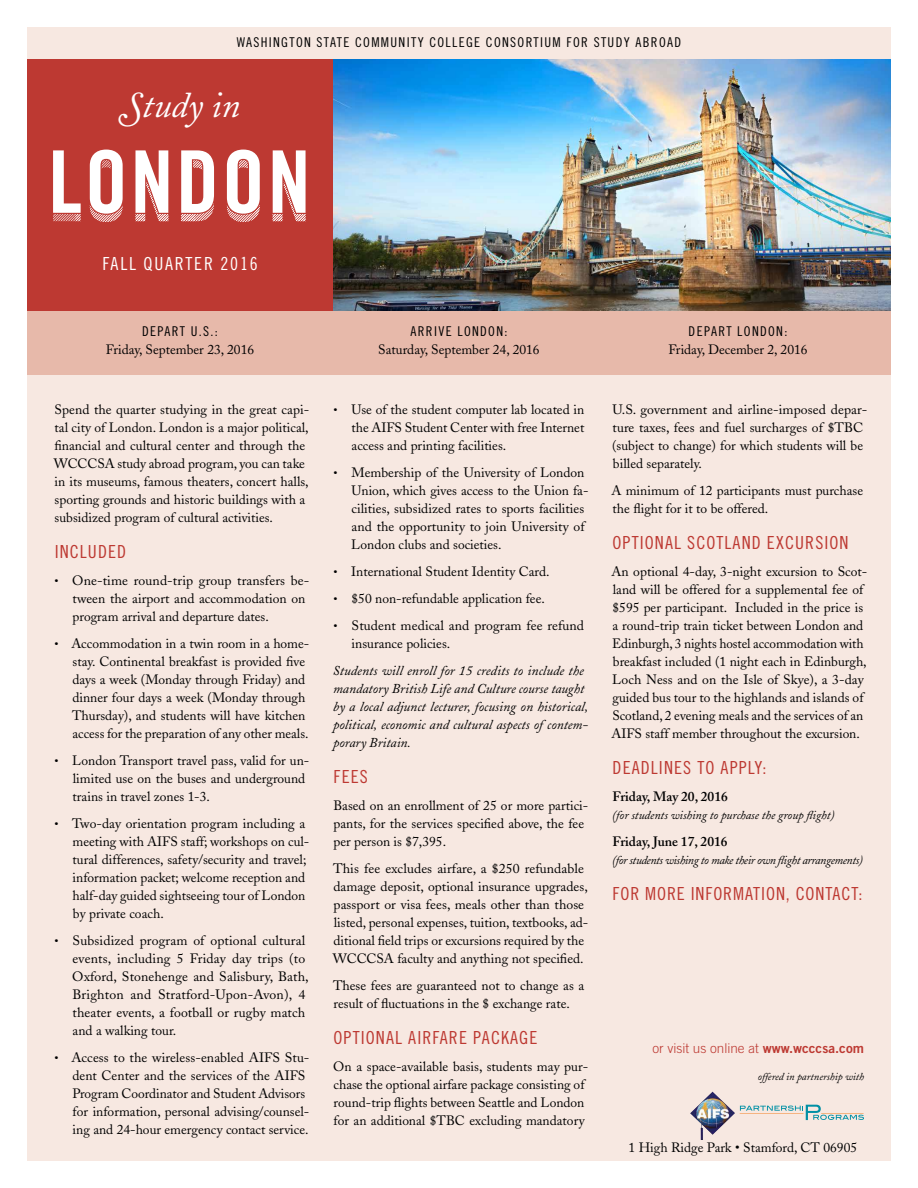
<style>
.page{position:relative;width:918px;height:1188px;background:#fff}
.page>*{position:absolute;margin:0;border:0;box-sizing:border-box;transform-origin:0 0}
.t1{font:italic 36px "Adobe Caslon";color:#fff}
.t2{font:18px "Trade Gothic Cond Eighteen";letter-spacing:.06em;color:#bd3932}
.t3{font:18px "Trade Gothic Cond Eighteen";letter-spacing:.1em;color:#fff}
.t4{font:13.5px/18px "Adobe Caslon";color:#000}
.t5{font:italic 13.5px/18px "Adobe Caslon";color:#000}
.t6{font:13.5px "Trade Gothic Cond Eighteen";letter-spacing:.1em;color:#000}
.t7{font:600 13.5px "Adobe Caslon";color:#000}
.t8{font:300 13.5px "Trade Gothic";color:#bd3932}
.t9{font:italic 12px "Adobe Caslon";letter-spacing:-.03em;color:#000}
.t10{font:italic 12px "Adobe Caslon";color:#000}
.t11{font:italic 10.5px "Adobe Caslon";color:#000}
.s1{font-family:"Adobe Caslon Swash"}
.s2{font-size:12px}
.s3{font-family:"Trade Gothic Bold Two";font-weight:400}
</style>
<div class="page">
<div style="left:27px;top:27px;width:864px;height:158px;background:#f7e8e1"></div>
<div style="left:27px;top:273px;width:864px;height:888px;background:#f7e8e1"></div>
<div style="left:27px;top:69px;width:864px;height:305px;background:#e7b9aa"></div>
<img style="left:333px;top:59px;width:558px;height:251px">
<div style="left:27px;top:59px;width:306px;height:251px;background:#bd3932"></div>
<img style="left:690px;top:1092px;width:45px;height:48px">
<svg style="left:740px;top:1105px;width:124px;height:15px"></svg>
<hr style="left:740px;top:1113px;width:64px;height:1px;background:#f58225">
<hr style="left:821px;top:1113px;width:43px;height:1px;background:#f58225">
<svg style="left:53px;top:150px;width:253px;height:72px"></svg>
<p class="t6" style="left:237px;top:34px;width:446px">WASHINGTON STATE COMMUNITY COLLEGE CONSORTIUM FOR STUDY ABROAD</p>
<h1 class="t1" style="left:120px;top:85px;width:122px"><span class="s1">S</span>tudy in</h1>
<h2 class="t3" style="left:102px;top:253px;width:157px">FALL QUARTER 2016</h2>
<p class="t6" style="left:142px;top:323px;width:77px">DEPART U.S.:</p>
<p class="t4" style="left:106px;top:340px;width:150px">Friday, September 23, 2016</p>
<p class="t4" style="left:54px;top:401px;width:257px">Spend the quarter studying in the great capi&shy;tal city of London. London is a major political, financial and cultural center and through the WCCCSA study abroad program, you can take in its museums, famous theaters, concert halls, sporting grounds and historic buildings with a subsidized program of cultural activities.</p>
<h2 class="t2" style="left:55px;top:541px;width:73px">INCLUDED</h2>
<p class="t4" style="left:73px;top:572px;width:238px;text-indent:-18px"><span class="s2">•</span> One-time round-trip group transfers be&shy;tween the airport and accommodation on program arrival and departure dates.</p>
<p class="t4" style="left:72px;top:635px;width:239px;text-indent:-18px"><span class="s2">•</span> Accommodation in a twin room in a home&shy;stay. Continental breakfast is provided five days a week (Monday through Friday) and dinner four days a week (Monday through Thursday), and students will have kitchen access for the preparation of any other meals.</p>
<p class="t4" style="left:73px;top:752px;width:238px;text-indent:-18px"><span class="s2">•</span> London Transport travel pass, valid for un&shy;limited use on the buses and underground trains in travel zones 1-3.</p>
<p class="t4" style="left:72px;top:815px;width:238px;text-indent:-18px"><span class="s2">•</span> Two-day orientation program including a meeting with AIFS staff; workshops on cul&shy;tural differences, safety/security and travel; information packet; welcome reception and half-day guided sightseeing tour of London by private coach.</p>
<p class="t4" style="left:72px;top:932px;width:238px;text-indent:-18px"><span class="s2">•</span> Subsidized program of optional cultural events, including 5 Friday day trips (to Oxford, Stonehenge and Salisbury, Bath, Brighton and Stratford-Upon-Avon), 4 theater events, a football or rugby match and a walking tour.</p>
<p class="t4" style="left:72px;top:1049px;width:239px;text-indent:-18px"><span class="s2">•</span> Access to the wireless-enabled AIFS Stu&shy;dent Center and the services of the AIFS Program Coordinator and Student Advisors for information, personal advising/counsel&shy;ing and 24-hour emergency contact service.</p>
<p class="t6" style="left:410px;top:323px;width:99px">ARRIVE LONDON:</p>
<p class="t4" style="left:378px;top:340px;width:163px">Saturday, September 24, 2016</p>
<p class="t4" style="left:352px;top:401px;width:234px;text-align:justify;text-indent:-18px"><span class="s2">•</span> Use of the student computer lab located in the AIFS Student Center with free Internet access and printing facilities.</p>
<p class="t4" style="left:351px;top:464px;width:239px;text-indent:-18px"><span class="s2">•</span> Membership of the University of London Union, which gives access to the Union fa&shy;cilities, subsidized rates to sports facilities and the opportunity to join University of London clubs and societies.</p>
<p class="t4" style="left:333px;top:563px;width:218px"><span class="s2">•</span> International Student Identity Card.</p>
<p class="t4" style="left:333px;top:590px;width:213px"><span class="s2">•</span> $50 non-refundable application fee.</p>
<p class="t4" style="left:352px;top:617px;width:234px;text-indent:-18px"><span class="s2">•</span> Student medical and program fee refund insurance policies.</p>
<p class="t5" style="left:333px;top:662px;width:257px">Students will enroll for 15 credits to include the mandatory British Life and Culture course taught by a local adjunct lecturer, focusing on historical, political, economic and cultural aspects of contem&shy;porary Britain.</p>
<h2 class="t2" style="left:334px;top:766px;width:36px">FEES</h2>
<p class="t4" style="left:333px;top:797px;width:257px">Based on an enrollment of 25 or more partici&shy;pants, for the services specified above, the fee per person is $7,395.</p>
<p class="t4" style="left:333px;top:860px;width:257px">This fee excludes airfare, a $250 refundable damage deposit, optional insurance upgrades, passport or visa fees, meals other than those listed, personal expenses, tuition, textbooks, ad&shy;ditional field trips or excursions required by the WCCCSA faculty and anything not specified.</p>
<p class="t4" style="left:333px;top:977px;width:253px">These fees are guaranteed not to change as a result of fluctuations in the $ exchange rate.</p>
<h2 class="t2" style="left:334px;top:1027px;width:205px">OPTIONAL AIRFARE PACKAGE</h2>
<p class="t4" style="left:333px;top:1058px;width:257px">On a space-available basis, students may pur&shy;chase the optional airfare package consisting of round-trip flights between Seattle and London for an additional $TBC excluding mandatory</p>
<p class="t6" style="left:689px;top:323px;width:100px">DEPART LONDON:</p>
<p class="t4" style="left:668px;top:340px;width:141px">Friday, December 2, 2016</p>
<p class="t4" style="left:612px;top:401px;width:257px">U.S. government and airline-imposed depar&shy;ture taxes, fees and fuel surcharges of $TBC (subject to change) for which students will be billed separately.</p>
<p class="t4" style="left:611px;top:482px;width:253px">A minimum of 12 participants must purchase the flight for it to be offered.</p>
<h2 class="t2" style="left:613px;top:532px;width:238px">OPTIONAL SCOTLAND EXCURSION</h2>
<p class="t4" style="left:611px;top:563px;width:258px">An optional 4-day, 3-night excursion to Scot&shy;land will be offered for a supplemental fee of $595 per participant. Included in the price is a round-trip train ticket between London and Edinburgh, 3 nights hostel accommodation with breakfast included (1 night each in Edinburgh, Loch Ness and on the Isle of Skye), a 3-day guided bus tour to the highlands and islands of Scotland, 2 evening meals and the services of an AIFS staff member throughout the excursion.</p>
<h2 class="t2" style="left:613px;top:757px;width:156px">DEADLINES TO APPLY:</h2>
<p class="t7" style="left:612px;top:788px;width:117px">Friday, May 20, 2016</p>
<p class="t10" style="left:612px;top:808px;width:224px">(for students wishing to purchase the group flight)</p>
<p class="t7" style="left:612px;top:833px;width:117px">Friday, June 17, 2016</p>
<p class="t9" style="left:612px;top:853px;width:252px">(for students wishing to make their own flight arrangements)</p>
<h2 class="t2" style="left:613px;top:883px;width:251px">FOR MORE INFORMATION, CONTACT:</h2>
<p class="t8" style="left:652px;top:1040px;width:213px">or visit us online at <span class="s3">www.wcccsa.com</span></p>
<p class="t11" style="left:758px;top:1071px;width:108px">offered in partnership with</p>
<p class="t4" style="left:629px;top:1139px;width:230px">1 High Ridge Park • Stamford, CT 06905</p>
</div>
